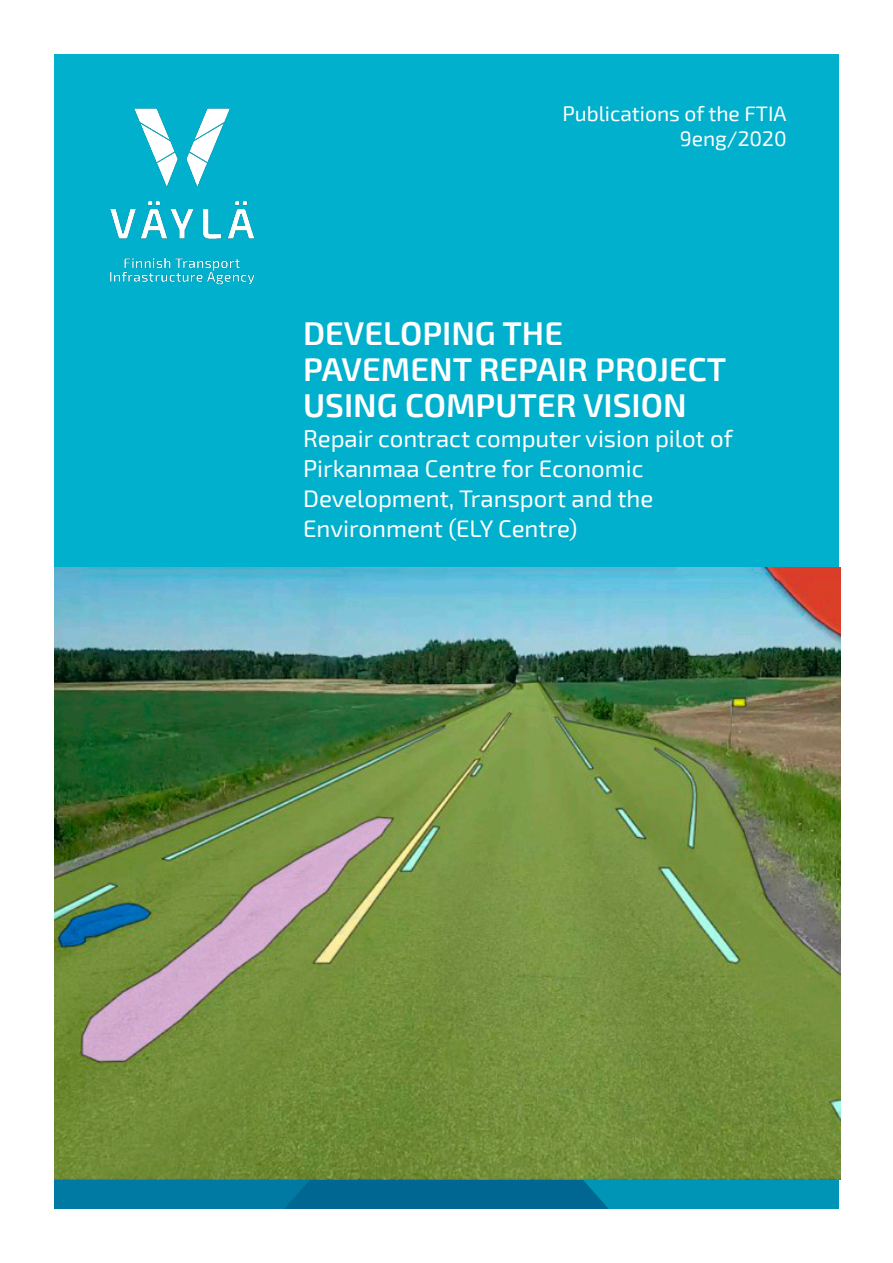
<style>
.page{position:relative;width:893px;height:1263px;background:#fff}
.page>*{position:absolute;margin:0;border:0;box-sizing:border-box;transform-origin:0 0}
.t1{font:600 33px/36px "Exo 2";color:#fff}
.t2{font:24px/30px "Exo 2";color:#fff}
.t3{font:21px "Exo 2";color:#fff}
</style>
<div class="page">
<div style="left:54px;top:54px;width:785px;height:1155px;background:#00b0cc"></div>
<svg style="left:284px;top:1179px;width:555px;height:30px;background:#037a9e"></svg>
<img style="left:54px;top:568px;width:786px;height:611px">
<img style="left:110px;top:108px;width:145px;height:177px">
<p class="t3" style="left:562px;top:101px;width:226px">Publications of the FTIA</p>
<p class="t3" style="left:680px;top:127px;width:108px">9eng/2020</p>
<p class="t1" style="left:303px;top:316px;width:425px">DEVELOPING THE<br>PAVEMENT REPAIR PROJECT<br>USING COMPUTER VISION</p>
<p class="t2" style="left:303px;top:424px;width:431px">Repair contract computer vision pilot of</p>
<p class="t2" style="left:303px;top:454px;width:352px">Pirkanmaa Centre for Economic<br>Development, Transport and the<br>Environment (ELY Centre)</p>
</div>
